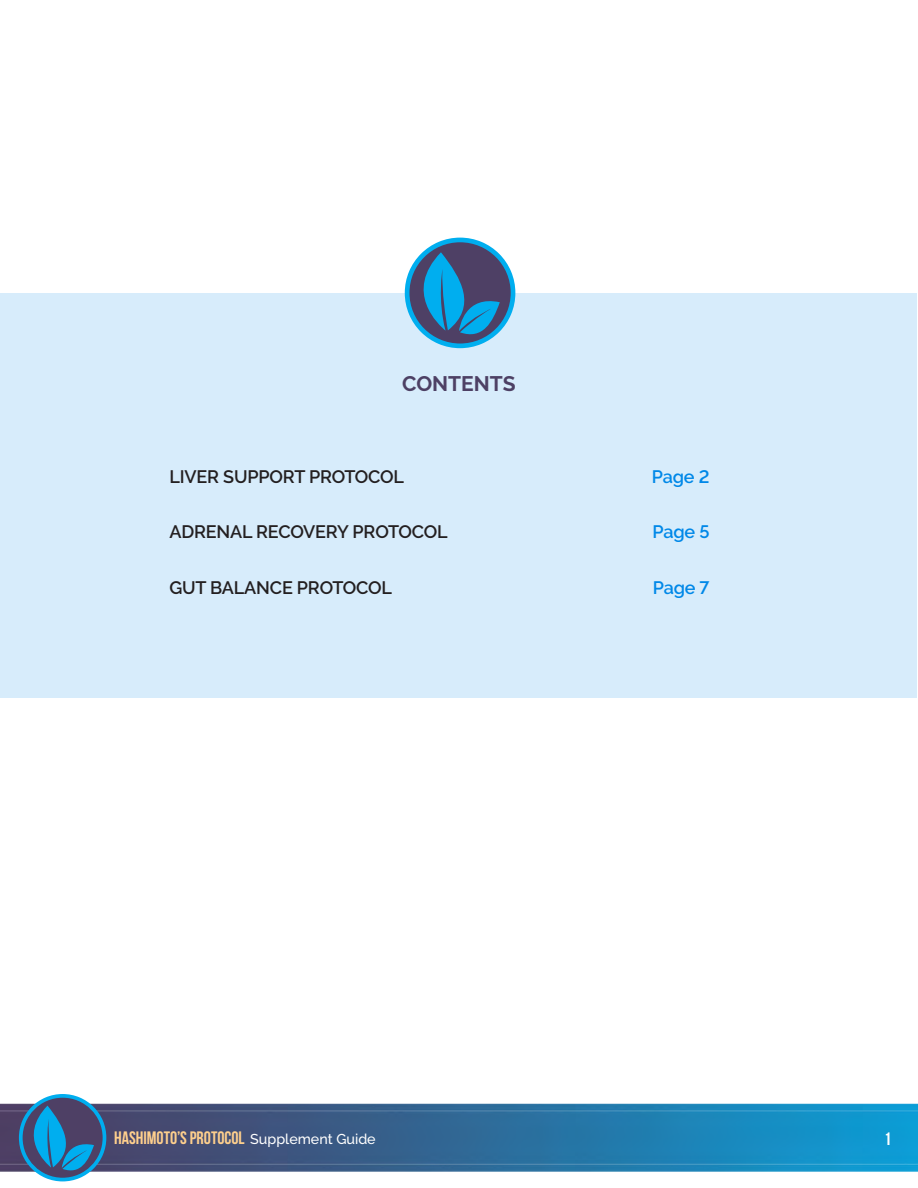
<style>
.page{position:relative;width:918px;height:1188px;background:#fff}
.page>*{position:absolute;margin:0;border:0;box-sizing:border-box;transform-origin:0 0}
.t1{font:700 21px "Raleway";color:#4d4064}
.t2{font:600 18px "Raleway";letter-spacing:-.01em;color:#231f20}
.t3{font:18px "Bebas Neue";color:#fecf8d}
.t4{font:600 18px "Raleway";letter-spacing:-.01em;color:#0088e8}
.t5{font:18px "Bebas Neue";color:#fff}
.s1{font-family:"Raleway";font-weight:500;font-size:14.25px;color:#fff}
</style>
<div class="page">
<img style="left:0;top:1103px;width:918px;height:69px">
<svg style="left:17px;top:1094px;width:89px;height:87px;background:#487ea8"></svg>
<div style="left:1px;top:293px;width:916px;height:405px;background:#d7ecfb"></div>
<svg style="left:404px;top:238px;width:111px;height:110px"></svg>
<p class="t1" style="left:402px;top:372px;width:115px">CONTENTS</p>
<p class="t2" style="left:170px;top:466px;width:236px">LIVER SUPPORT PROTOCOL</p>
<p class="t4" style="left:652px;top:466px;width:59px">Page 2</p>
<p class="t2" style="left:170px;top:522px;width:280px">ADRENAL RECOVERY PROTOCOL</p>
<p class="t4" style="left:653px;top:522px;width:58px">Page 5</p>
<p class="t2" style="left:170px;top:577px;width:224px">GUT BALANCE PROTOCOL</p>
<p class="t4" style="left:653px;top:577px;width:58px">Page 7</p>
<p class="t3" style="left:114px;top:1127px;width:263px">HASHIMOTO’S PROTOCOL <span class="s1">Supplement Guide</span></p>
<p class="t5" style="left:884px;top:1129px;width:9px">1</p>
</div>
